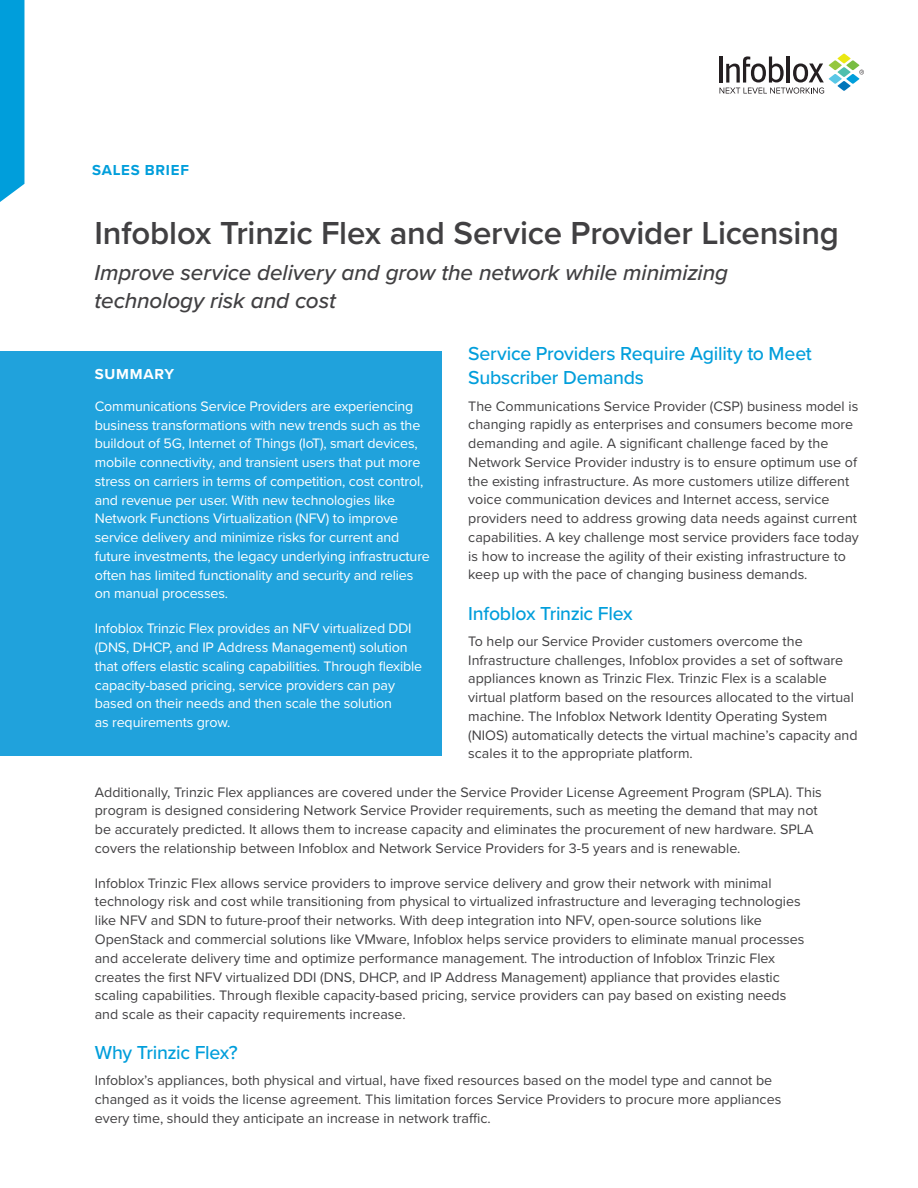
<style>
.page{position:relative;width:918px;height:1188px;background:#fff}
.page>*{position:absolute;margin:0;border:0;box-sizing:border-box;transform-origin:0 0}
.t1{font:600 33px "Proxima Nova";letter-spacing:-.005em;color:#414042}
.t2{font:italic 500 22.5px/28.5px "Proxima Nova";letter-spacing:-.005em;color:#414042}
.t3{font:500 19.5px/24px "Proxima Nova";letter-spacing:-.015em;color:#009edb}
.t4{font:700 15px "Proxima Nova";letter-spacing:.05em;color:#009edb}
.t5{font:700 15px "Proxima Nova";letter-spacing:.05em;color:#fff}
.t6{font:14.25px/18.8px "Proxima Nova";color:#414042}
.t7{font:14.25px/18.8px "Proxima Nova";letter-spacing:-.01em;color:#fff}
</style>
<div class="page">
<div style="left:0;top:0;width:24px;height:202px;background:#009edb"></div>
<svg style="left:720px;top:54px;width:144px;height:40px"></svg>
<div style="left:0;top:351px;width:442px;height:405px;background:#20a2dc"></div>
<p class="t4" style="left:92px;top:158px;width:98px">SALES BRIEF</p>
<h1 class="t1" style="left:94px;top:209px;width:746px">Infoblox Trinzic Flex and Service Provider Licensing</h1>
<h2 class="t2" style="left:94px;top:257px;width:635px">Improve service delivery and grow the network while minimizing technology risk and cost</h2>
<h3 class="t3" style="left:468px;top:341px;width:345px">Service Providers Require Agility to Meet<br>Subscriber Demands</h3>
<p class="t6" style="left:468px;top:396px;width:392px">The Communications Service Provider (CSP) business model is changing rapidly as enterprises and consumers become more demanding and agile. A significant challenge faced by the Network Service Provider industry is to ensure optimum use of the existing infrastructure. As more customers utilize different voice communication devices and Internet access, service providers need to address growing data needs against current capabilities. A key challenge most service providers face today is how to increase the agility of their existing infrastructure to keep up with the pace of changing business demands.</p>
<h3 class="t3" style="left:468px;top:600px;width:166px">Infoblox Trinzic Flex</h3>
<p class="t6" style="left:468px;top:631px;width:391px">To help our Service Provider customers overcome the Infrastructure challenges, Infoblox provides a set of software appliances known as Trinzic Flex. Trinzic Flex is a scalable virtual platform based on the resources allocated to the virtual machine. The Infoblox Network Identity Operating System (NIOS) automatically detects the virtual machine’s capacity and scales it to the appropriate platform.</p>
<p class="t5" style="left:95px;top:362px;width:81px">SUMMARY</p>
<p class="t7" style="left:95px;top:396px;width:337px">Communications Service Providers are experiencing business transformations with new trends such as the buildout of 5G, Internet of Things (IoT), smart devices, mobile connectivity, and transient users that put more stress on carriers in terms of competition, cost control, and revenue per user. With new technologies like Network Functions Virtualization (NFV) to improve service delivery and minimize risks for current and future investments, the legacy underlying infrastructure often has limited functionality and security and relies on manual processes.</p>
<p class="t7" style="left:95px;top:619px;width:329px">Infoblox Trinzic Flex provides an NFV virtualized DDI (DNS, DHCP, and IP Address Management) solution that offers elastic scaling capabilities. Through flexible capacity-based pricing, service providers can pay based on their needs and then scale the solution<br>as requirements grow.</p>
<p class="t6" style="left:95px;top:782px;width:729px">Additionally, Trinzic Flex appliances are covered under the Service Provider License Agreement Program (SPLA). This program is designed considering Network Service Provider requirements, such as meeting the demand that may not be accurately predicted. It allows them to increase capacity and eliminates the procurement of new hardware. SPLA covers the relationship between Infoblox and Network Service Providers for 3-5 years and is renewable.</p>
<p class="t6" style="left:95px;top:873px;width:711px">Infoblox Trinzic Flex allows service providers to improve service delivery and grow their network with minimal technology risk and cost while transitioning from physical to virtualized infrastructure and leveraging technologies like NFV and SDN to future-proof their networks. With deep integration into NFV, open-source solutions like OpenStack and commercial solutions like VMware, Infoblox helps service providers to eliminate manual processes and accelerate delivery time and optimize performance management. The introduction of Infoblox Trinzic Flex creates the first NFV virtualized DDI (DNS, DHCP, and IP Address Management) appliance that provides elastic scaling capabilities. Through flexible capacity-based pricing, service providers can pay based on existing needs and scale as their capacity requirements increase.</p>
<h3 class="t3" style="left:95px;top:1040px;width:145px">Why Trinzic Flex?</h3>
<p class="t6" style="left:95px;top:1071px;width:688px">Infoblox’s appliances, both physical and virtual, have fixed resources based on the model type and cannot be changed as it voids the license agreement. This limitation forces Service Providers to procure more appliances every time, should they anticipate an increase in network traffic.</p>
</div>
